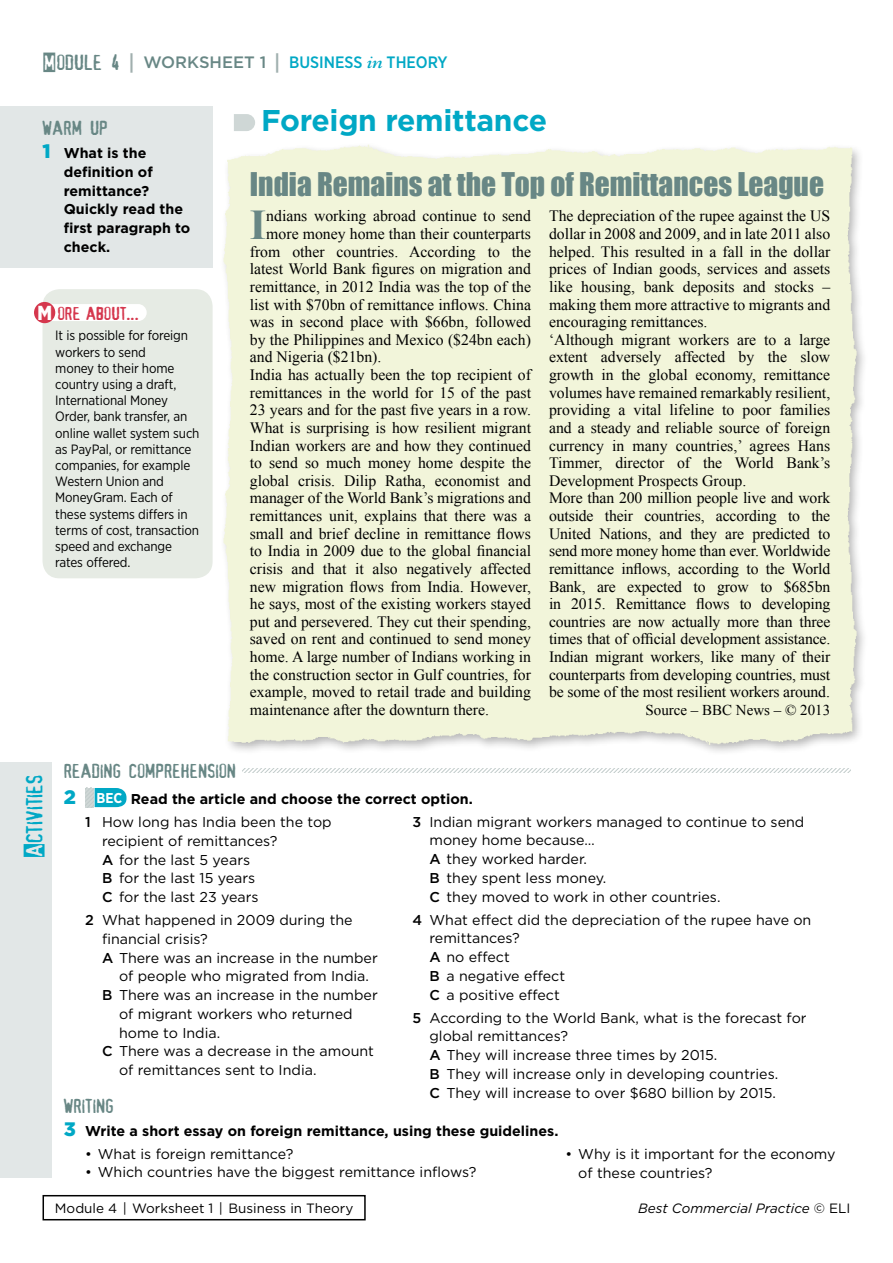
<style>
.page{position:relative;width:893px;height:1263px;background:#fff}
.page>*{position:absolute;margin:0;border:0;box-sizing:border-box;transform-origin:0 0}
.t1{font:700 42.3px "Times New Roman";color:#688785}
.t2{font:30px "Impact";color:#688785}
.t3{font:700 30px "Gotham HTF";letter-spacing:-.01em;color:#00a8c5}
.t4{font:22.5px "Alias";color:#00a8c5}
.t5{font:19.5px "Alias";color:#688785}
.t6{font:18px "Alias";color:#d5374d}
.t7{font:500 16.5px "Gotham Narrow";color:#00a8c5}
.t8{font:15.75px/17.5px "Times New Roman";color:#000}
.t9{font:15px "Times New Roman";color:#000}
.t10{font:14.25px/18.8px "Gotham HTF";color:#000}
.t11{font:700 14.25px/18.8px "Gotham HTF";color:#000}
.t12{font:13.5px/16.2px "Gotham Narrow";letter-spacing:-.01em;color:#000}
.t13{font:13.5px "Gotham HTF";color:#000}
.t14{font:italic 13.5px "Gotham HTF";color:#000}
.s1{font-family:"Alias";font-weight:400;font-size:21px;color:#688785}
.s2{font-family:"Confidential";font-weight:400;font-size:21px;color:#688785}
.s3{font-family:"Gotham HTF";font-size:21px;color:#a0afae}
.s4{font-family:"Gotham HTF";color:#688785}
.s5{font-family:"Plantin Std";font-weight:600;font-style:italic}
.s6{font-weight:900;font-size:19.5px;color:#00a8c5}
.s7{font-family:"Gotham HTF";font-weight:900;font-size:20.25px;color:#fff}
.s8{font-family:"Gotham Narrow";color:#fff}
.s9{font-weight:500}
.s10{font-weight:400}
.s11{font-style:normal}
</style>
<div class="page">
<div style="left:43px;top:1195px;width:323px;height:25px;border:2px solid #000"></div>
<svg style="left:234px;top:114px;width:21px;height:17px"></svg>
<div style="left:0;top:762px;width:51px;height:416px;background:#e2e7e7"></div>
<svg style="left:85px;top:788px;width:41px;height:19px"></svg>
<svg style="left:242px;top:769px;width:608px;height:4px"></svg>
<div style="left:0;top:106px;width:213px;height:162px;background:#e2e7e7"></div>
<div style="left:43px;top:289px;width:170px;height:289px;background:#e6ebe4;border-radius:17px"></div>
<div style="left:51px;top:304px;width:96px;height:17px;background:#fff"></div>
<div style="left:34px;top:302px;width:21px;height:21px;background:#d5374d;border-radius:50%"></div>
<p class="t7" style="left:43px;top:52px;width:407px"><span class="s1">Module</span> <span class="s2">4</span> <span class="s3">|</span> <span class="s4">WORKSHEET 1</span> <span class="s3">|</span> BUSINESS <span class="s5">in</span> THEORY</p>
<h2 class="t3" style="left:261px;top:103px;width:287px">Foreign remittance</h2>
<p class="t5" style="left:43px;top:117px;width:67px">warm up</p>
<p class="t11" style="left:64px;top:143px;width:128px;text-indent:-21px"><span class="s6">1</span> What is the definition of remittance?<br>Quickly read the first paragraph to check.</p>
<h2 class="t2" style="left:250px;top:166px;width:576px">India Remains at the Top of Remittances League</h2>
<p class="t8" style="left:549px;top:207px;width:283px">The depreciation of the rupee against the US dollar in 2008 and 2009, and in late 2011 also helped. This resulted in a fall in the dollar prices of Indian goods, services and assets like housing, bank deposits and stocks – making them more attractive to migrants and encouraging remittances.<br>‘Although migrant workers are to a large extent adversely affected by the slow growth in the global economy, remittance volumes have remained remarkably resilient, providing a vital lifeline to poor families and a steady and reliable source of foreign currency in many countries,’ agrees Hans Timmer, director of the World Bank’s Development Prospects Group.<br>More than 200 million people live and work outside their countries, according to the United Nations, and they are predicted to send more money home than ever. Worldwide remittance inflows, according to the World Bank, are expected to grow to $685bn in 2015. Remittance flows to developing countries are now actually more than three times that of official development assistance.<br>Indian migrant workers, like many of their counterparts from developing countries, must be some of the most resilient workers around.</p>
<p class="t9" style="left:645px;top:700px;width:186px">Source – BBC News – © 2013</p>
<h1 class="t1" style="left:250px;top:196px;width:18px">I</h1>
<p class="t8" style="left:266px;top:207px;width:266px">ndians working abroad continue to send</p>
<p class="t8" style="left:266px;top:225px;width:266px">more money home than their counterparts</p>
<p class="t8" style="left:250px;top:242px;width:283px">from other countries. According to the</p>
<p class="t8" style="left:250px;top:260px;width:283px">latest World Bank figures on migration and</p>
<p class="t8" style="left:250px;top:278px;width:283px">remittance, in 2012 India was the top of the</p>
<p class="t8" style="left:250px;top:295px;width:283px">list with $70bn of remittance inflows. China</p>
<p class="t8" style="left:250px;top:313px;width:283px">was in second place with $66bn, followed</p>
<p class="t8" style="left:250px;top:330px;width:283px">by the Philippines and Mexico ($24bn each)</p>
<p class="t8" style="left:250px;top:348px;width:133px">and Nigeria ($21bn).</p>
<p class="t8" style="left:250px;top:366px;width:283px">India has actually been the top recipient of</p>
<p class="t8" style="left:250px;top:383px;width:283px">remittances in the world for 15 of the past</p>
<p class="t8" style="left:250px;top:401px;width:283px">23 years and for the past five years in a row.</p>
<p class="t8" style="left:250px;top:419px;width:283px">What is surprising is how resilient migrant</p>
<p class="t8" style="left:250px;top:436px;width:283px">Indian workers are and how they continued</p>
<p class="t8" style="left:250px;top:454px;width:283px">to send so much money home despite the</p>
<p class="t8" style="left:250px;top:471px;width:283px">global crisis. Dilip Ratha, economist and</p>
<p class="t8" style="left:250px;top:489px;width:283px">manager of the World Bank’s migrations and</p>
<p class="t8" style="left:250px;top:507px;width:283px">remittances unit, explains that there was a</p>
<p class="t8" style="left:250px;top:524px;width:283px">small and brief decline in remittance flows</p>
<p class="t8" style="left:250px;top:542px;width:283px">to India in 2009 due to the global financial</p>
<p class="t8" style="left:250px;top:560px;width:283px">crisis and that it also negatively affected</p>
<p class="t8" style="left:250px;top:577px;width:283px">new migration flows from India. However,</p>
<p class="t8" style="left:250px;top:595px;width:283px">he says, most of the existing workers stayed</p>
<p class="t8" style="left:250px;top:612px;width:283px">put and persevered. They cut their spending,</p>
<p class="t8" style="left:250px;top:630px;width:283px">saved on rent and continued to send money</p>
<p class="t8" style="left:250px;top:648px;width:283px">home. A large number of Indians working in</p>
<p class="t8" style="left:250px;top:665px;width:283px">the construction sector in Gulf countries, for</p>
<p class="t8" style="left:250px;top:683px;width:283px">example, moved to retail trade and building</p>
<p class="t8" style="left:250px;top:701px;width:241px">maintenance after the downturn there.</p>
<p class="t6" style="left:38px;top:303px;width:103px"><span class="s7">M</span> ore about...</p>
<p class="t12" style="left:55px;top:327px;width:146px">It is possible for foreign workers to send<br>money to their home country using a draft,<br>International Money<br>Order, bank transfer, an online wallet system such as PayPal, or remittance companies, for example<br>Western Union and<br>MoneyGram. Each of these systems differs in terms of cost, transaction speed and exchange rates offered.</p>
<h3 class="t4" style="left:21px;top:858px;width:85px;rotate:-90deg">Activities</h3>
<p class="t5" style="left:64px;top:760px;width:174px">reading comprehension</p>
<p class="t11" style="left:85px;top:787px;width:389px;line-height:23px;text-indent:-21px"><span class="s6">2</span> <span class="s8">BEC</span> Read the article and choose the correct option.<br><span class="s9">1</span> <span class="s10">How long has India been the top</span></p>
<p class="t10" style="left:102px;top:831px;width:177px">recipient of remittances?<br><span class="s9">A</span> for the last 5 years<br><span class="s9">B</span> for the last 15 years<br><span class="s9">C</span> for the last 23 years</p>
<p class="t10" style="left:85px;top:910px;width:269px"><span class="s9">2</span> What happened in 2009 during the</p>
<p class="t10" style="left:102px;top:929px;width:107px">financial crisis?</p>
<p class="t10" style="left:102px;top:948px;width:277px"><span class="s9">A</span> There was an increase in the number</p>
<p class="t10" style="left:119px;top:967px;width:251px">of people who migrated from India.</p>
<p class="t10" style="left:102px;top:985px;width:277px"><span class="s9">B</span> There was an increase in the number</p>
<p class="t10" style="left:119px;top:1004px;width:235px">of migrant workers who returned</p>
<p class="t10" style="left:119px;top:1023px;width:103px">home to India.</p>
<p class="t10" style="left:102px;top:1042px;width:273px"><span class="s9">C</span> There was a decrease in the amount</p>
<p class="t10" style="left:119px;top:1060px;width:199px">of remittances sent to India.</p>
<p class="t5" style="left:64px;top:1094px;width:51px">writing</p>
<p class="t11" style="left:64px;top:1121px;width:496px"><span class="s6">3</span> Write a short essay on foreign remittance, using these guidelines.</p>
<p class="t10" style="left:85px;top:1144px;width:210px">• What is foreign remittance?</p>
<p class="t10" style="left:85px;top:1163px;width:393px">• Which countries have the biggest remittance inflows?</p>
<p class="t10" style="left:429px;top:812px;width:376px;text-indent:-17px"><span class="s9">3</span> Indian migrant workers managed to continue to send money home because…<br><span class="s9">A</span> they worked harder.<br><span class="s9">B</span> they spent less money.<br><span class="s9">C</span> they moved to work in other countries.</p>
<p class="t10" style="left:429px;top:910px;width:383px;text-indent:-17px"><span class="s9">4</span> What effect did the depreciation of the rupee have on remittances?<br><span class="s9">A</span> no effect<br><span class="s9">B</span> a negative effect<br><span class="s9">C</span> a positive effect</p>
<p class="t10" style="left:429px;top:1008px;width:379px;text-indent:-17px"><span class="s9">5</span> According to the World Bank, what is the forecast for global remittances?<br><span class="s9">A</span> They will increase three times by 2015.<br><span class="s9">B</span> They will increase only in developing countries.<br><span class="s9">C</span> They will increase to over $680 billion by 2015.</p>
<p class="t10" style="left:578px;top:1144px;width:259px;text-indent:-13px">• Why is it important for the economy of these countries?</p>
<p class="t13" style="left:55px;top:1201px;width:300px">Module 4 | Worksheet 1 | Business in Theory</p>
<p class="t14" style="left:638px;top:1201px;width:214px">Best Commercial Practice <span class="s11">© ELI</span></p>
</div>
